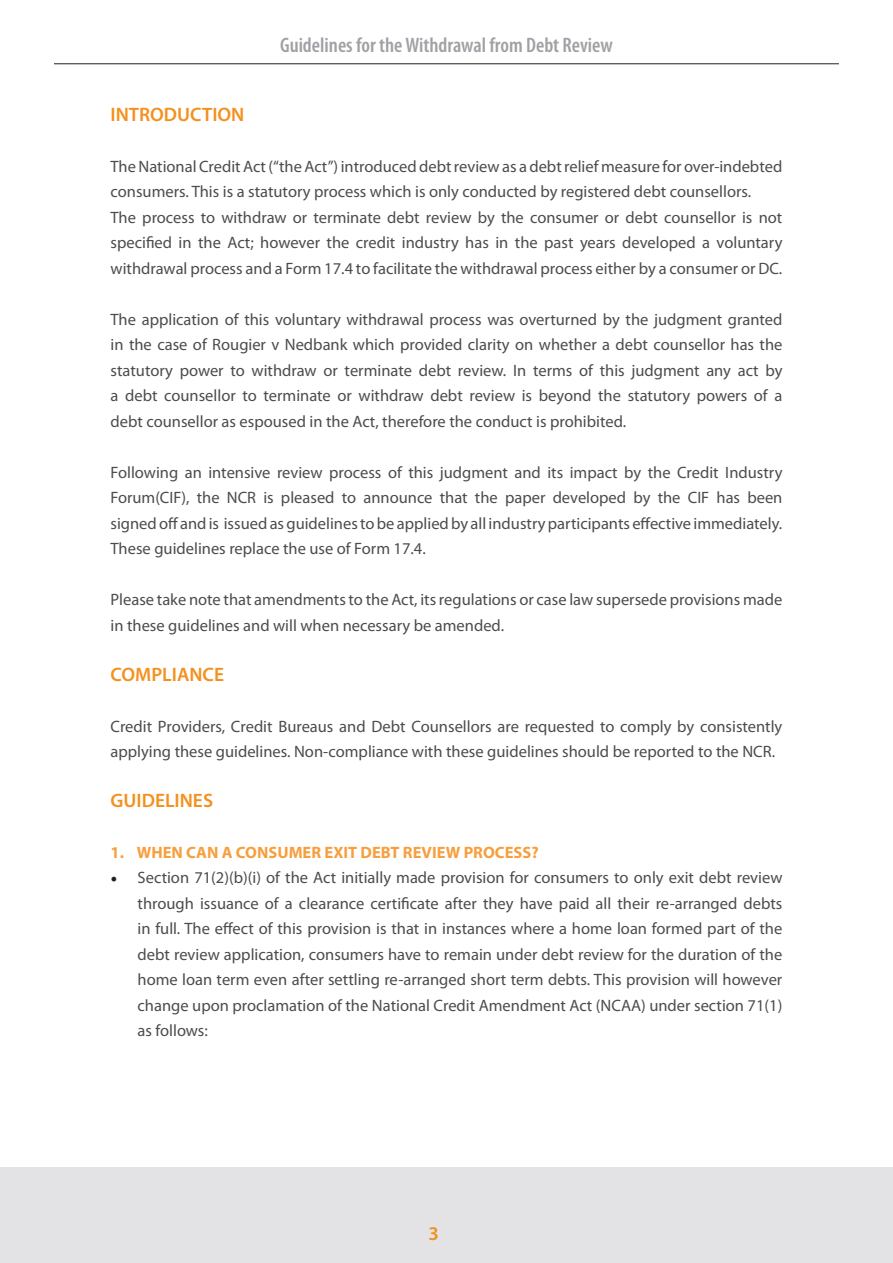
<style>
.page{position:relative;width:893px;height:1263px;background:#fff}
.page>*{position:absolute;margin:0;border:0;box-sizing:border-box;transform-origin:0 0}
.t1{font:600 condensed 21px "Myriad Pro";color:#a0a1a5}
.t2{font:600 19.5px "Myriad Pro";color:#f4901d}
.t3{font:16.5px/25.5px "Myriad Pro";color:#4b4c4d}
.t4{font:700 16.5px "Myriad Pro";color:#f79f3e}
.s1{font-family:"Minion Pro";font-size:18px;color:#231f20}
</style>
<div class="page">
<hr style="left:54px;top:63px;width:785px;height:1px;background:#231f20">
<div style="left:0;top:1167px;width:893px;height:96px;background:#e3e3e6"></div>
<p class="t1" style="left:280px;top:32px;width:334px">Guidelines for the Withdrawal from Debt Review</p>
<p class="t2" style="left:111px;top:102px;width:135px">INTRODUCTION</p>
<p class="t3" style="left:111px;top:153px;width:673px">The National Credit Act (“the Act”) introduced debt review as a debt relief measure for over-indebted consumers. This is a statutory process which is only conducted by registered debt counsellors.<br>The process to withdraw or terminate debt review by the consumer or debt counsellor is not specified in the Act; however the credit industry has in the past years developed a voluntary withdrawal process and a Form 17.4 to facilitate the withdrawal process either by a consumer or DC.</p>
<p class="t3" style="left:111px;top:306px;width:673px;text-align:justify">The application of this voluntary withdrawal process was overturned by the judgment granted in the case of Rougier v Nedbank which provided clarity on whether a debt counsellor has the statutory power to withdraw or terminate debt review. In terms of this judgment any act by a debt counsellor to terminate or withdraw debt review is beyond the statutory powers of a debt counsellor as espoused in the Act, therefore the conduct is prohibited.</p>
<p class="t3" style="left:111px;top:459px;width:673px;text-align:justify">Following an intensive review process of this judgment and its impact by the Credit Industry Forum(CIF), the NCR is pleased to announce that the paper developed by the CIF has been signed off and is issued as guidelines to be applied by all industry participants effective immediately.<br>These guidelines replace the use of Form 17.4.</p>
<p class="t3" style="left:111px;top:587px;width:673px">Please take note that amendments to the Act, its regulations or case law supersede provisions made in these guidelines and will when necessary be amended.</p>
<p class="t2" style="left:111px;top:661px;width:115px">COMPLIANCE</p>
<p class="t3" style="left:111px;top:713px;width:673px">Credit Providers, Credit Bureaus and Debt Counsellors are requested to comply by consistently applying these guidelines. Non-compliance with these guidelines should be reported to the NCR.</p>
<p class="t2" style="left:111px;top:787px;width:104px">GUIDELINES</p>
<p class="t4" style="left:111px;top:841px;width:430px">1. WHEN CAN A CONSUMER EXIT DEBT REVIEW PROCESS?</p>
<p class="t3" style="left:138px;top:864px;width:646px;text-align:justify;text-indent:-27px"><span class="s1">•</span> Section 71(2)(b)(i) of the Act initially made provision for consumers to only exit debt review through issuance of a clearance certificate after they have paid all their re-arranged debts in full. The effect of this provision is that in instances where a home loan formed part of the debt review application, consumers have to remain under debt review for the duration of the home loan term even after settling re-arranged short term debts. This provision will however change upon proclamation of the National Credit Amendment Act (NCAA) under section 71(1) as follows:</p>
<p class="t2" style="left:428px;top:1221px;width:12px">3</p>
</div>
